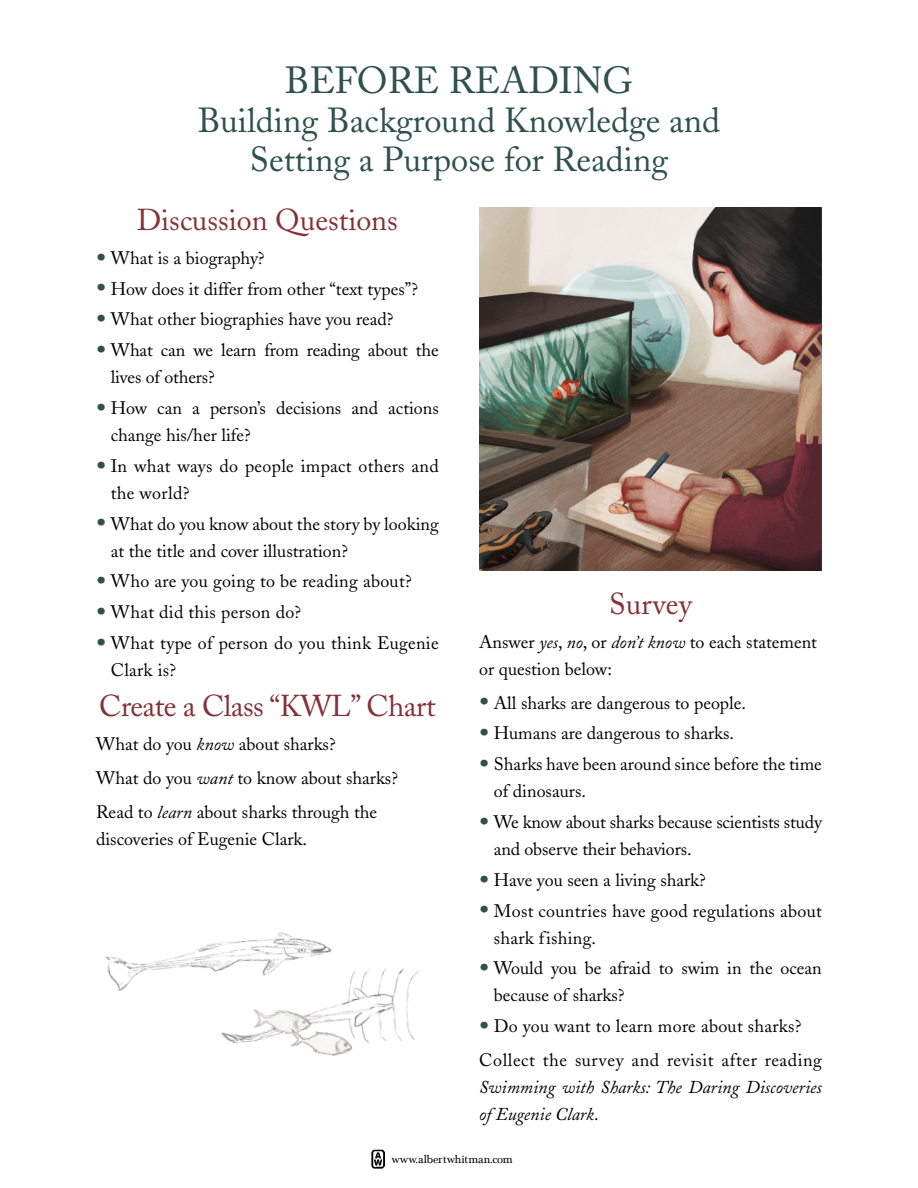
<style>
.page{position:relative;width:918px;height:1188px;background:#fff}
.page>*{position:absolute;margin:0;border:0;box-sizing:border-box;transform-origin:0 0}
.t1{font:37.5px "Adobe Caslon";color:#2e504e}
.t2{font:34.5px/39px "Adobe Caslon";color:#2e504e;text-align:center}
.t3{font:30px "Adobe Caslon";color:#843137}
.t4{font:30px "Adobe Caslon";letter-spacing:-.02em;color:#843137}
.t5{font:18px/27px "Adobe Caslon";color:#000}
.t6{font:18px/33.8px "Adobe Caslon";letter-spacing:.03em;color:#000}
.t7{font:italic 18px/27px "Adobe Caslon";color:#000}
.t8{font:12px "Baskerville LT";color:#000}
.s1{font-size:30px;color:#2e504e}
.s2{font-style:italic}
.s3{font-style:normal}
</style>
<div class="page">
<img style="left:479px;top:207px;width:343px;height:364px">
<img style="left:371px;top:1150px;width:13px;height:19px">
<img style="left:105px;top:932px;width:314px;height:124px">
<h1 class="t1" style="left:285px;top:59px;width:350px">BEFORE READING</h1>
<h2 class="t2" style="left:198px;top:102px;width:524px">Building Background Knowledge and<br>Setting a Purpose for Reading</h2>
<h3 class="t3" style="left:137px;top:202px;width:263px">Discussion Questions</h3>
<p class="t5" style="left:96px;top:245px;width:170px"><span class="s1">•</span> What is a biography?</p>
<p class="t5" style="left:96px;top:275px;width:323px"><span class="s1">•</span> How does it differ from other “text types”?</p>
<p class="t5" style="left:96px;top:306px;width:299px"><span class="s1">•</span> What other biographies have you read?</p>
<p class="t5" style="left:111px;top:337px;width:330px;text-indent:-15px"><span class="s1">•</span> What can we learn from reading about the lives of others?</p>
<p class="t5" style="left:111px;top:395px;width:330px;text-indent:-15px"><span class="s1">•</span> How can a person’s decisions and actions change his/her life?</p>
<p class="t5" style="left:111px;top:452px;width:330px;text-indent:-15px"><span class="s1">•</span> In what ways do people impact others and the world?</p>
<p class="t5" style="left:111px;top:510px;width:330px;text-indent:-15px"><span class="s1">•</span> What do you know about the story by looking at the title and cover illustration?</p>
<p class="t5" style="left:96px;top:568px;width:317px"><span class="s1">•</span> Who are you going to be reading about?</p>
<p class="t5" style="left:96px;top:599px;width:207px"><span class="s1">•</span> What did this person do?</p>
<p class="t5" style="left:111px;top:630px;width:330px;text-indent:-15px"><span class="s1">•</span> What type of person do you think Eugenie<br>Clark is?</p>
<h3 class="t4" style="left:99px;top:689px;width:338px">Create a Class “KWL” Chart</h3>
<p class="t5" style="left:96px;top:727px;width:303px;line-height:33.8px">What do you <span class="s2">know</span> about sharks?<br>What do you <span class="s2">want</span> to know about sharks?<br>Read to <span class="s2">learn</span> about sharks through the</p>
<p class="t5" style="left:96px;top:825px;width:212px">discoveries of Eugenie Clark.</p>
<h3 class="t3" style="left:609px;top:586px;width:84px">Survey</h3>
<p class="t5" style="left:479px;top:629px;width:339px">Answer <span class="s2">yes</span>, <span class="s2">no</span>, or <span class="s2">don’t know</span> to each statement or question below:</p>
<p class="t5" style="left:479px;top:689px;width:268px"><span class="s1">•</span> All sharks are dangerous to people.</p>
<p class="t5" style="left:479px;top:720px;width:256px"><span class="s1">•</span> Humans are dangerous to sharks.</p>
<p class="t5" style="left:494px;top:751px;width:330px;text-indent:-15px"><span class="s1">•</span> Sharks have been around since before the time of dinosaurs.</p>
<p class="t5" style="left:494px;top:809px;width:330px;text-indent:-15px"><span class="s1">•</span> We know about sharks because scientists study and observe their behaviors.</p>
<p class="t5" style="left:479px;top:866px;width:228px"><span class="s1">•</span> Have you seen a living shark?</p>
<p class="t5" style="left:494px;top:897px;width:330px;text-indent:-15px"><span class="s1">•</span> Most countries have good regulations about shark fishing.</p>
<p class="t5" style="left:494px;top:955px;width:330px;text-indent:-15px"><span class="s1">•</span> Would you be afraid to swim in the ocean because of sharks?</p>
<p class="t6" style="left:479px;top:1009px;width:344px"><span class="s1">•</span> Do you want to learn more about sharks?<br>Collect the survey and revisit after reading</p>
<p class="t7" style="left:479px;top:1074px;width:344px">Swimming with Sharks: The Daring Discoveries of Eugenie Clark<span class="s3">.</span></p>
<p class="t8" style="left:392px;top:1152px;width:122px">www.albertwhitman.com</p>
</div>
